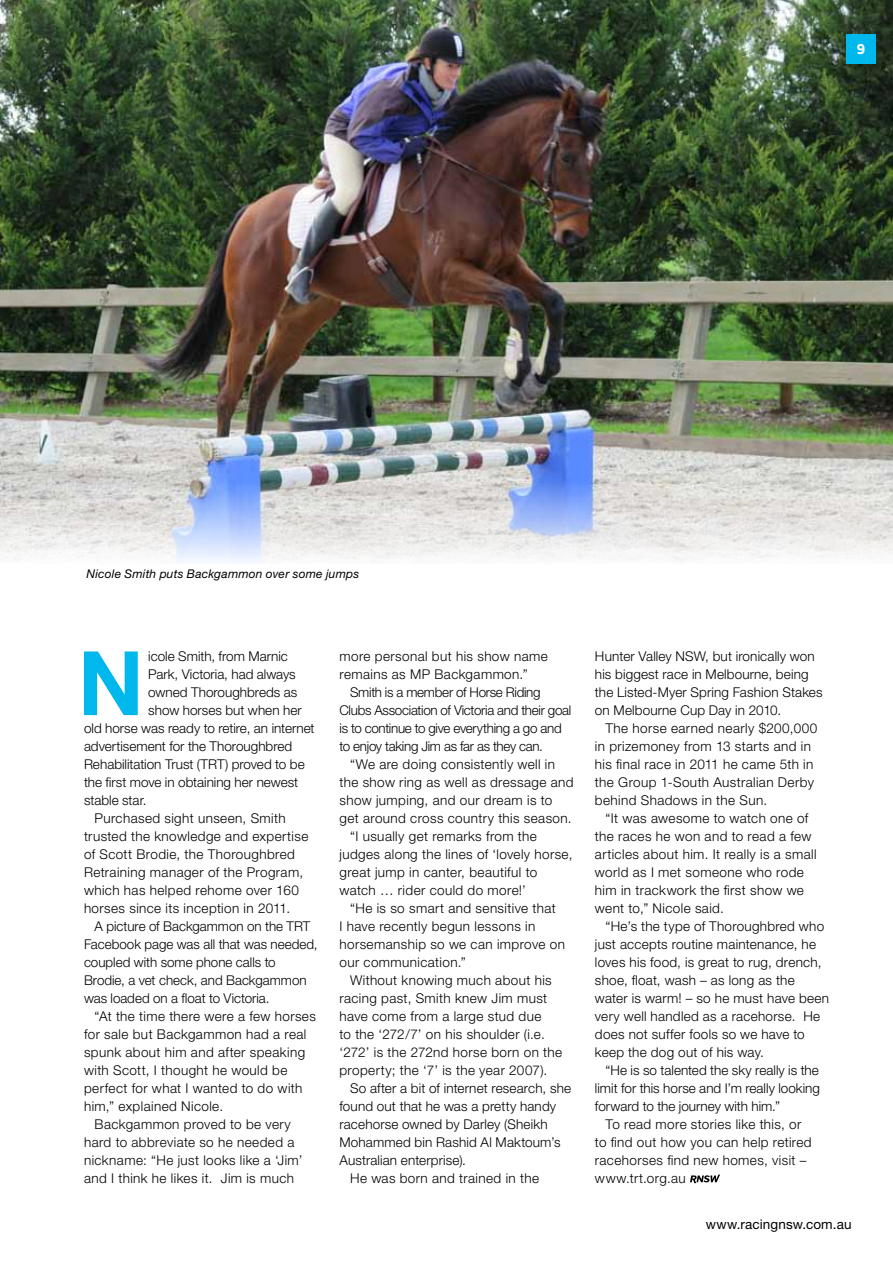
<style>
.page{position:relative;width:893px;height:1263px;background:#fff}
.page>*{position:absolute;margin:0;border:0;box-sizing:border-box;transform-origin:0 0}
.t1{font:700 89.1px "Helvetica Neue LT Std";color:#00b8ec}
.t2{font:15px "Titillium Text 14 L 999 wt";color:#fff}
.t3{font:300 13.5px/18px "Helvetica Neue LT Std";letter-spacing:.02em;color:#000}
.t4{font:300 13.5px "Helvetica Neue LT Std";color:#000}
.t5{font:300 13.5px/18px "Helvetica Neue LT Std";letter-spacing:-.02em;color:#000}
.t6{font:13.5px "Helvetica Neue LT Std";letter-spacing:.01em;color:#000}
.t7{font:italic 12px "Helvetica Neue LT Std";letter-spacing:.015em;color:#000}
</style>
<div class="page">
<svg style="left:690px;top:1174px;width:30px;height:9px"></svg>
<img style="left:0;top:0;width:893px;height:562px">
<div style="left:846px;top:34px;width:30px;height:30px;background:#00b8ec"></div>
<p class="t2" style="left:857px;top:40px;width:9px">9</p>
<p class="t7" style="left:86px;top:567px;width:274px">Nicole Smith puts Backgammon over some jumps</p>
<h1 class="t1" style="left:78px;top:628px;width:68px">N</h1>
<p class="t4" style="left:148px;top:648px;width:141px">icole Smith, from Marnic</p>
<p class="t4" style="left:148px;top:666px;width:149px">Park, Victoria, had always</p>
<p class="t4" style="left:148px;top:684px;width:151px">owned Thoroughbreds as</p>
<p class="t4" style="left:148px;top:702px;width:155px">show horses but when her</p>
<p class="t4" style="left:84px;top:720px;width:232px">old horse was ready to retire, an internet</p>
<p class="t4" style="left:84px;top:738px;width:210px">advertisement for the Thoroughbred</p>
<p class="t4" style="left:84px;top:756px;width:222px">Rehabilitation Trust (TRT) proved to be</p>
<p class="t4" style="left:84px;top:774px;width:216px">the first move in obtaining her newest</p>
<p class="t4" style="left:84px;top:792px;width:64px">stable star.</p>
<p class="t3" style="left:95px;top:809px;width:193px">Purchased sight unseen, Smith</p>
<p class="t3" style="left:84px;top:827px;width:226px">trusted the knowledge and expertise</p>
<p class="t3" style="left:84px;top:845px;width:212px">of Scott Brodie, the Thoroughbred</p>
<p class="t3" style="left:84px;top:863px;width:221px">Retraining manager of the Program,</p>
<p class="t3" style="left:84px;top:881px;width:216px">which has helped rehome over 160</p>
<p class="t3" style="left:84px;top:899px;width:208px">horses since its inception in 2011.</p>
<p class="t4" style="left:95px;top:918px;width:217px">A picture of Backgammon on the TRT</p>
<p class="t4" style="left:84px;top:936px;width:235px">Facebook page was all that was needed,</p>
<p class="t4" style="left:84px;top:954px;width:193px">coupled with some phone calls to</p>
<p class="t4" style="left:84px;top:972px;width:224px">Brodie, a vet check, and Backgammon</p>
<p class="t4" style="left:84px;top:990px;width:187px">was loaded on a float to Victoria.</p>
<p class="t3" style="left:95px;top:1007px;width:223px">“At the time there were a few horses</p>
<p class="t3" style="left:84px;top:1025px;width:224px">for sale but Backgammon had a real</p>
<p class="t3" style="left:84px;top:1043px;width:223px">spunk about him and after speaking</p>
<p class="t3" style="left:84px;top:1061px;width:205px">with Scott, I thought he would be</p>
<p class="t3" style="left:84px;top:1079px;width:220px">perfect for what I wanted to do with</p>
<p class="t3" style="left:84px;top:1097px;width:141px">him,” explained Nicole.</p>
<p class="t3" style="left:95px;top:1115px;width:198px">Backgammon proved to be very</p>
<p class="t3" style="left:84px;top:1133px;width:212px">hard to abbreviate so he needed a</p>
<p class="t3" style="left:84px;top:1151px;width:220px">nickname: “He just looks like a ‘Jim’</p>
<p class="t3" style="left:84px;top:1169px;width:212px">and I think he likes it. Jim is much</p>
<p class="t3" style="left:339px;top:647px;width:210px">more personal but his show name remains as MP Backgammon.”</p>
<p class="t5" style="left:339px;top:683px;width:233px;text-indent:11px">Smith is a member of Horse Riding Clubs Association of Victoria and their goal is to continue to give everything a go and to enjoy taking Jim as far as they can.</p>
<p class="t3" style="left:350px;top:755px;width:206px">“We are doing consistently well in</p>
<p class="t3" style="left:339px;top:773px;width:236px">the show ring as well as dressage and</p>
<p class="t3" style="left:339px;top:791px;width:214px">show jumping, and our dream is to</p>
<p class="t3" style="left:339px;top:809px;width:234px">get around cross country this season.</p>
<p class="t3" style="left:350px;top:827px;width:188px">“I usually get remarks from the</p>
<p class="t3" style="left:339px;top:845px;width:235px">judges along the lines of ‘lovely horse,</p>
<p class="t3" style="left:339px;top:863px;width:199px">great jump in canter, beautiful to</p>
<p class="t3" style="left:339px;top:881px;width:188px">watch … rider could do more!’</p>
<p class="t3" style="left:350px;top:899px;width:207px">“He is so smart and sensitive that</p>
<p class="t3" style="left:339px;top:917px;width:197px">I have recently begun lessons in</p>
<p class="t3" style="left:339px;top:935px;width:227px">horsemanship so we can improve on</p>
<p class="t3" style="left:339px;top:953px;width:128px">our communication.”</p>
<p class="t3" style="left:350px;top:971px;width:203px">Without knowing much about his</p>
<p class="t3" style="left:339px;top:989px;width:209px">racing past, Smith knew Jim must</p>
<p class="t3" style="left:339px;top:1007px;width:203px">have come from a large stud due</p>
<p class="t3" style="left:339px;top:1025px;width:207px">to the ‘272/7’ on his shoulder (i.e.</p>
<p class="t3" style="left:339px;top:1043px;width:224px">‘272’ is the 272nd horse born on the</p>
<p class="t3" style="left:339px;top:1061px;width:209px">property; the ‘7’ is the year 2007).</p>
<p class="t3" style="left:350px;top:1079px;width:222px">So after a bit of internet research, she</p>
<p class="t3" style="left:339px;top:1097px;width:218px">found out that he was a pretty handy</p>
<p class="t3" style="left:339px;top:1115px;width:210px">racehorse owned by Darley (Sheikh</p>
<p class="t3" style="left:339px;top:1133px;width:223px">Mohammed bin Rashid Al Maktoum’s</p>
<p class="t3" style="left:339px;top:1151px;width:128px">Australian enterprise).</p>
<p class="t3" style="left:350px;top:1169px;width:190px">He was born and trained in the</p>
<p class="t3" style="left:595px;top:647px;width:229px">Hunter Valley NSW, but ironically won his biggest race in Melbourne, being the Listed-Myer Spring Fashion Stakes on Melbourne Cup Day in 2010.</p>
<p class="t3" style="left:595px;top:719px;width:224px;text-indent:11px">The horse earned nearly $200,000 in prizemoney from 13 starts and in his final race in 2011 he came 5th in the Group 1-South Australian Derby behind Shadows in the Sun.</p>
<p class="t3" style="left:595px;top:809px;width:223px;text-indent:11px">“It was awesome to watch one of the races he won and to read a few articles about him. It really is a small world as I met someone who rode him in trackwork the first show we went to,” Nicole said.</p>
<p class="t3" style="left:595px;top:917px;width:236px;text-indent:11px">“He’s the type of Thoroughbred who just accepts routine maintenance, he loves his food, is great to rug, drench, shoe, float, wash – as long as the water is warm! – so he must have been very well handled as a racehorse. He does not suffer fools so we have to keep the dog out of his way.</p>
<p class="t3" style="left:595px;top:1061px;width:227px;text-align:justify;text-indent:11px">“He is so talented the sky really is the limit for this horse and I’m really looking forward to the journey with him.”</p>
<p class="t3" style="left:595px;top:1115px;width:218px;text-indent:11px">To read more stories like this, or to find out how you can help retired racehorses find new homes, visit – www.trt.org.au</p>
<p class="t6" style="left:706px;top:1216px;width:147px">www.racingnsw.com.au</p>
</div>
